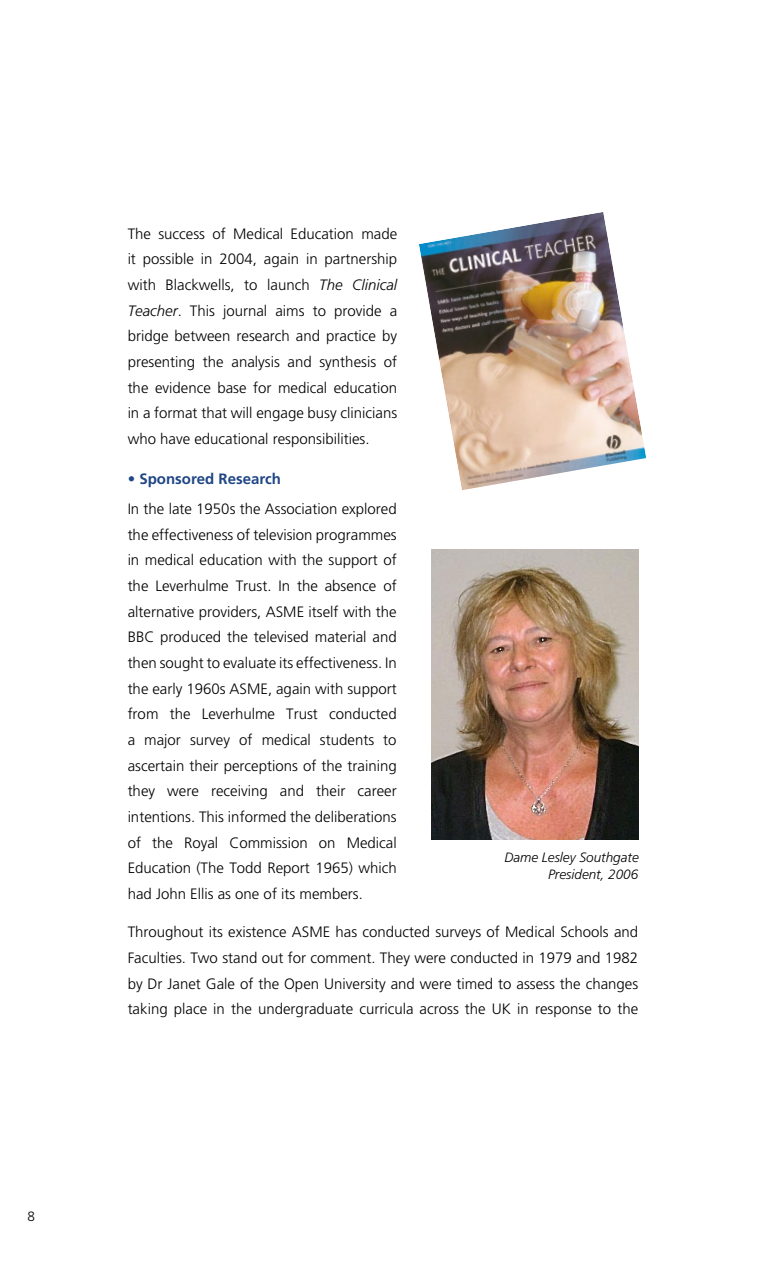
<style>
.page{position:relative;width:766px;height:1263px;background:#fff}
.page>*{position:absolute;margin:0;border:0;box-sizing:border-box;transform-origin:0 0}
.t1{font:300 15px/25.7px "Frutiger";color:#000;text-align:justify}
.t2{font:700 15px "Frutiger";color:#1f4685}
.t3{font:italic 300 13.5px/16.4px "Frutiger";color:#000;text-align:right}
.s1{font-style:italic}
</style>
<div class="page">
<img style="left:419px;top:212px;width:227px;height:278px">
<img style="left:431px;top:549px;width:207px;height:291px">
<p class="t1" style="left:128px;top:221px;width:271px">The success of Medical Education made it possi ble i n 2004, agai n i n partnershi p with Blackwells, to launch <span class="s1">The Clinical Teacher</span>. This journal ai ms to provide a bri dge between research and practice by presenti ng the analysis and synthesis of the evidence base for medical education i n a format that wi ll engage busy cli nicians who have educational responsi bi lities.</p>
<p class="t2" style="left:128px;top:470px;width:155px">• Sponsored Research</p>
<p class="t1" style="left:128px;top:496px;width:270px">In the late 1950s the Association explored the effectiveness of televisi on programmes i n medical education with the support of the Leverhulme Trust. In the absence of alternative provi ders, ASME itself with the BBC produced the televised material and then sought to evaluate its effectiveness. In the early 1960s ASME, agai n with support from the Leverhulme Trust conducted a major survey of medical students to ascertai n thei r perceptions of the trai ni ng they were receivi ng and thei r career i ntentions. This i nformed the deli berations of the Royal Commission on Medical Education (The Todd Report 1965) which had John Ellis as one of its members.</p>
<p class="t1" style="left:128px;top:919px;width:512px">Throughout its existence ASME has conducted surveys of Medical Schools and Faculties. Two stand out for comment. They were conducted i n 1979 and 1982 by Dr Janet Gale of the Open University and were ti med to assess the changes taki ng place i n the undergraduate curricula across the UK i n response to the</p>
<p class="t3" style="left:504px;top:850px;width:136px">Dame Lesley Southgate<br>President, 2006</p>
</div>
